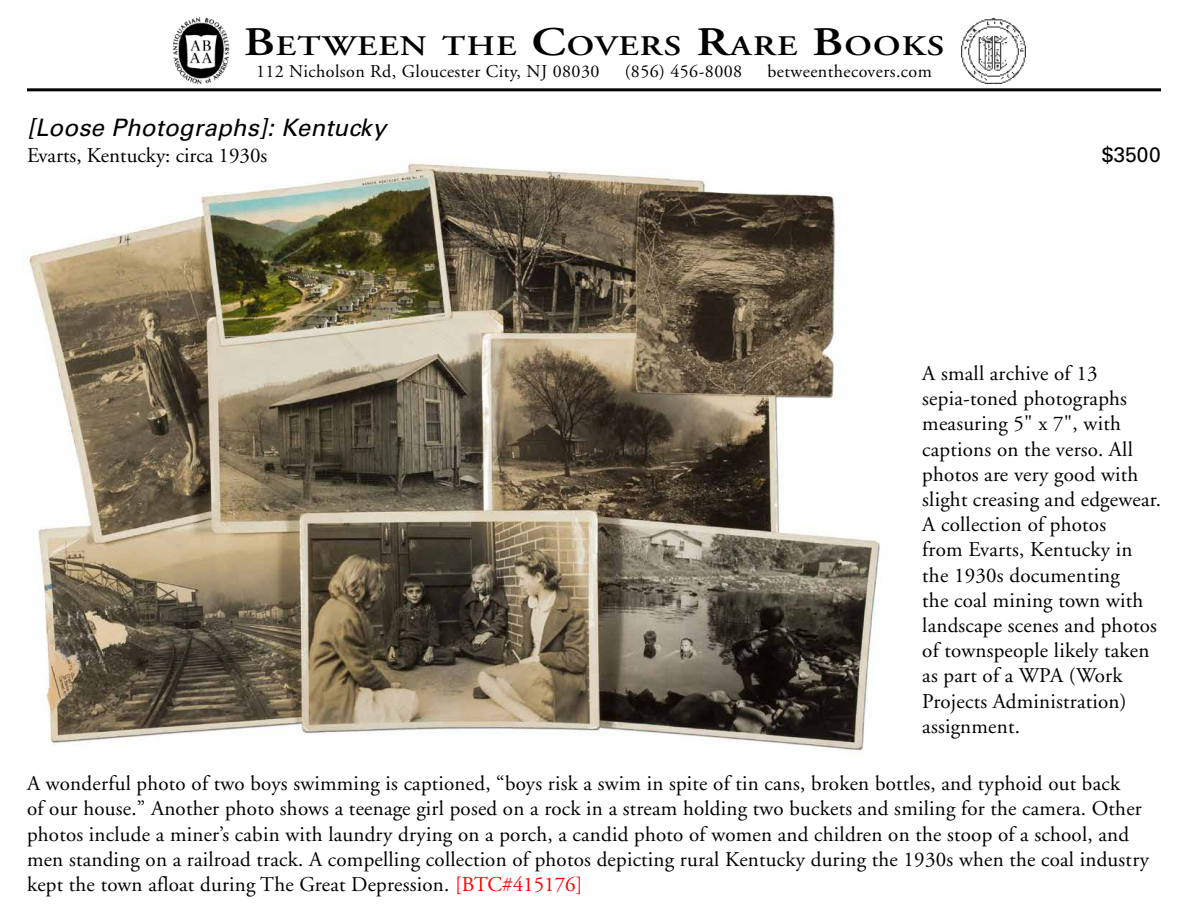
<style>
.page{position:relative;width:1188px;height:918px;background:#fff}
.page>*{position:absolute;margin:0;border:0;box-sizing:border-box;transform-origin:0 0}
.t1{font:600 28.35px "Adobe Garamond";letter-spacing:.035em;color:#000;scale:1.22 1}
.t2{font:italic 24px "Univers";letter-spacing:.01em;color:#000}
.t3{font:21px/25.2px "Adobe Garamond";letter-spacing:.01em;color:#000}
.t4{font:21px "Univers";color:#000}
.t5{font:18px "Adobe Garamond";letter-spacing:.025em;color:#000}
.s1{font-size:40.5px}
.s2{color:#f00}
</style>
<div class="page">
<img style="left:962px;top:19px;width:64px;height:64px">
<hr style="left:27px;top:88px;width:1134px;height:3px;background:#000">
<img style="left:28px;top:162px;width:852px;height:589px">
<img style="left:173px;top:17px;width:57px;height:67px">
<h1 class="t1" style="left:244px;top:30px;width:576px"><span class="s1">B</span>ETWEEN THE <span class="s1">C</span>OVERS <span class="s1">R</span>ARE <span class="s1">B</span>OOKS</h1>
<p class="t5" style="left:256px;top:62px;width:345px">112 Nicholson Rd, Gloucester City, NJ 08030</p>
<p class="t5" style="left:625px;top:62px;width:119px">(856) 456-8008</p>
<p class="t5" style="left:768px;top:62px;width:166px">betweenthecovers.com</p>
<p class="t2" style="left:27px;top:114px;width:361px">[Loose Photographs]: Kentucky</p>
<p class="t3" style="left:27px;top:143px;width:242px">Evarts, Kentucky: circa 1930s</p>
<p class="t4" style="left:1102px;top:142px;width:61px">$3500</p>
<p class="t3" style="left:922px;top:361px;width:240px">A small archive of 13 sepia-toned photographs measuring 5" x 7", with captions on the verso. All photos are very good with slight creasing and edgewear.<br>A collection of photos<br>from Evarts, Kentucky in the 1930s documenting<br>the coal mining town with landscape scenes and photos of townspeople likely taken as part of a WPA (Work<br>Projects Administration) assignment.</p>
<p class="t3" style="left:27px;top:771px;width:1124px">A wonderful photo of two boys swimming is captioned, “boys risk a swim in spite of tin cans, broken bottles, and typhoid out back<br>of our house.” Another photo shows a teenage girl posed on a rock in a stream holding two buckets and smiling for the camera. Other photos include a miner’s cabin with laundry drying on a porch, a candid photo of women and children on the stoop of a school, and men standing on a railroad track. A compelling collection of photos depicting rural Kentucky during the 1930s when the coal industry kept the town afloat during The Great Depression. <span class="s2">[BTC#415176]</span></p>
</div>
